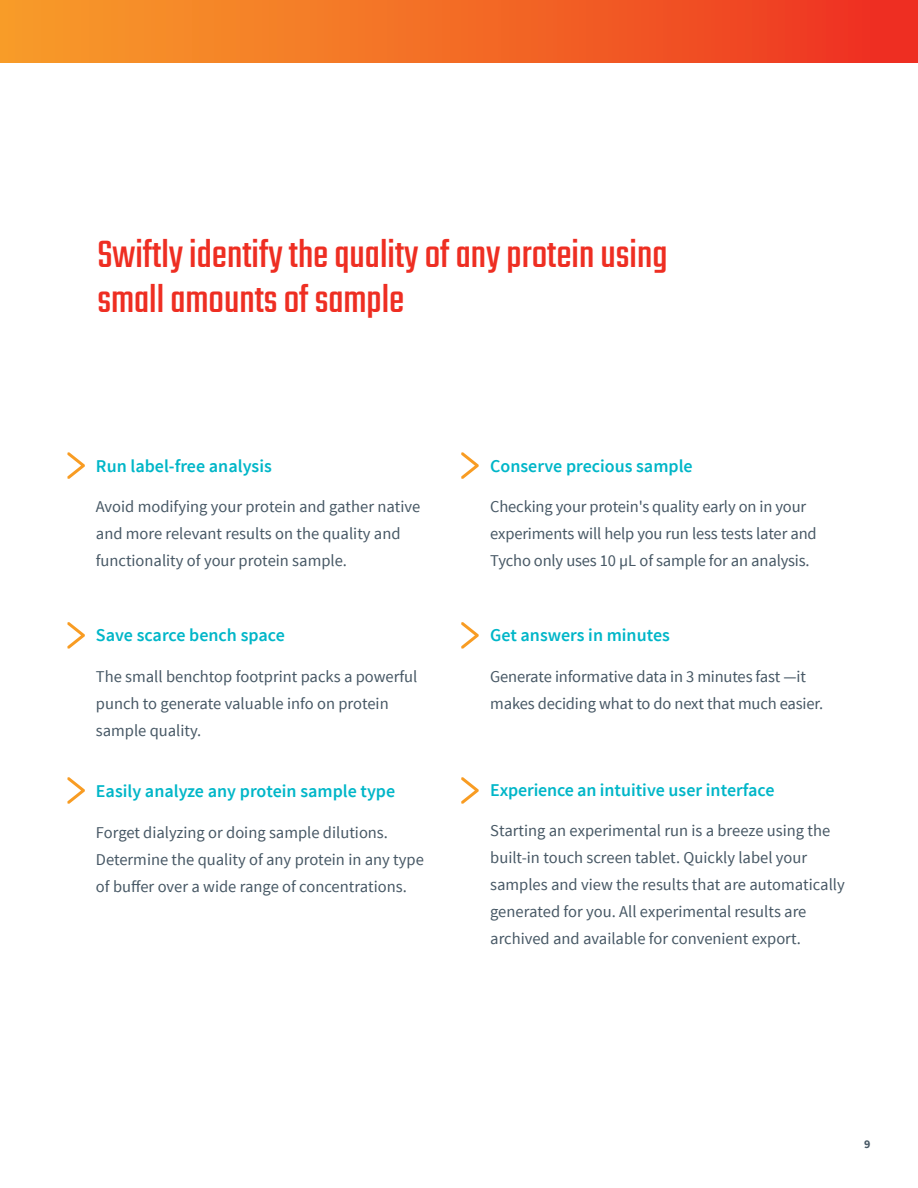
<style>
.page{position:relative;width:918px;height:1188px;background:#fff}
.page>*{position:absolute;margin:0;border:0;box-sizing:border-box;transform-origin:0 0}
._1__Header{font:42px/45px "Teko";color:#ee2e22}
._2__Subhead{font:600 18px "Source Sans Pro";color:#00b6c8}
._3__Text{font:16.5px/27px "Source Sans Pro";color:#475865}
.t1{font:700 12px "Source Sans Pro";color:#475865}
</style>
<div class="page">
<div style="left:0;top:0;width:918px;height:63px;background:linear-gradient(to right,#f8a12a,#ee3122)"></div>
<svg style="left:67px;top:452px;width:18px;height:27px"></svg>
<svg style="left:461px;top:452px;width:18px;height:27px"></svg>
<svg style="left:67px;top:622px;width:18px;height:27px"></svg>
<svg style="left:67px;top:777px;width:18px;height:27px"></svg>
<svg style="left:461px;top:622px;width:18px;height:27px"></svg>
<svg style="left:461px;top:777px;width:18px;height:27px"></svg>
<p class="_1__Header" style="left:97px;top:234px;width:572px">Swiftly identify the quality of any protein using small amounts of sample</p>
<p class="_2__Subhead" style="left:96px;top:454px;width:177px">Run label-free analysis</p>
<p class="_3__Text" style="left:96px;top:493px;width:326px">Avoid modifying your protein and gather native and more relevant results on the quality and functionality of your protein sample.</p>
<p class="_2__Subhead" style="left:96px;top:624px;width:190px">Save scarce bench space</p>
<p class="_3__Text" style="left:96px;top:663px;width:323px">The small benchtop footprint packs a powerful punch to generate valuable info on protein sample quality.</p>
<p class="_2__Subhead" style="left:96px;top:780px;width:301px">Easily analyze any protein sample type</p>
<p class="_3__Text" style="left:96px;top:819px;width:329px">Forget dialyzing or doing sample dilutions.<br>Determine the quality of any protein in any type of buffer over a wide range of concentrations.</p>
<p class="_2__Subhead" style="left:490px;top:454px;width:204px">Conserve precious sample</p>
<p class="_3__Text" style="left:490px;top:493px;width:328px">Checking your protein's quality early on in your experiments will help you run less tests later and<br>Tycho only uses 10 µL of sample for an analysis.</p>
<p class="_2__Subhead" style="left:490px;top:624px;width:181px">Get answers in minutes</p>
<p class="_3__Text" style="left:490px;top:663px;width:335px">Generate informative data in 3 minutes fast —it makes deciding what to do next that much easier.</p>
<p class="_2__Subhead" style="left:490px;top:778px;width:286px">Experience an intuitive user interface</p>
<p class="_3__Text" style="left:490px;top:817px;width:356px">Starting an experimental run is a breeze using the built-in touch screen tablet. Quickly label your samples and view the results that are automatically generated for you. All experimental results are archived and available for convenient export.</p>
<p class="t1" style="left:864px;top:1136px;width:8px">9</p>
</div>
